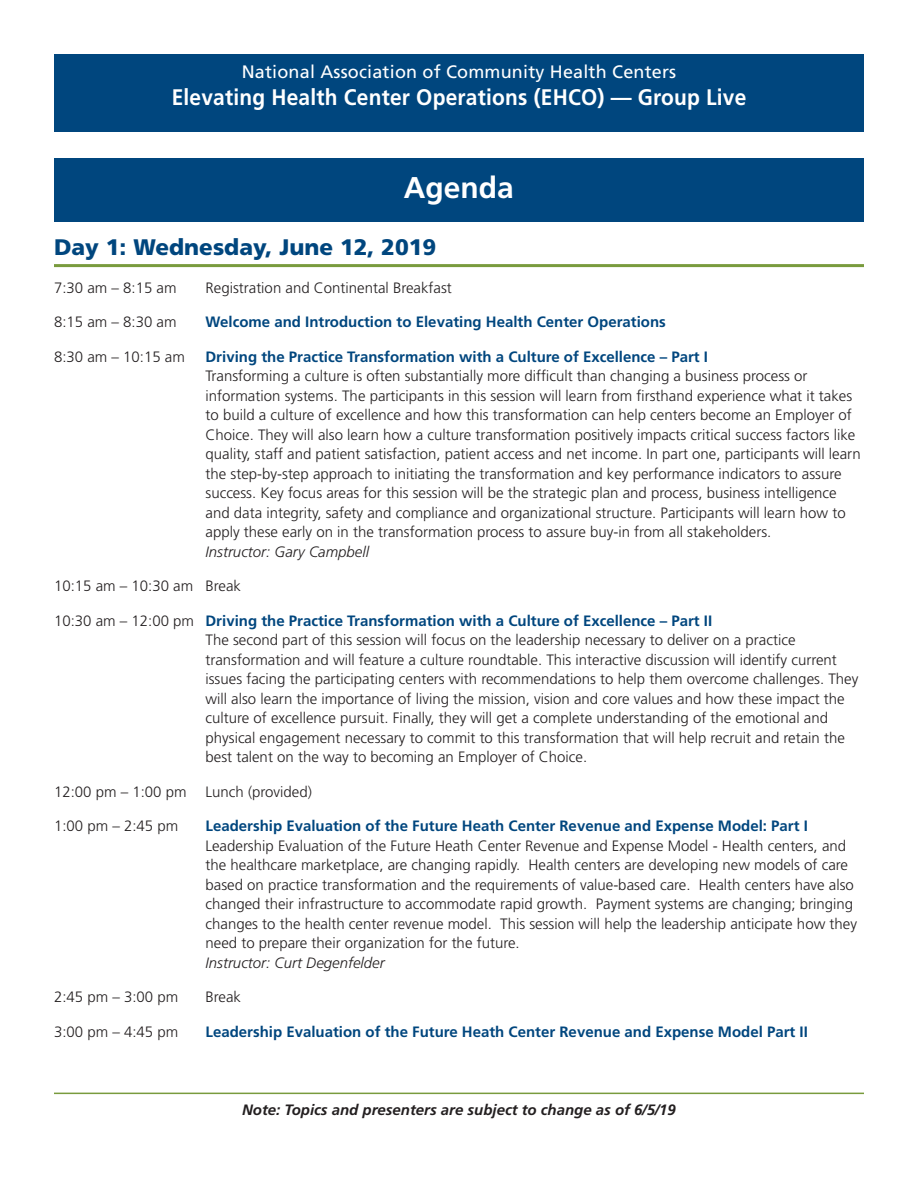
<style>
.page{position:relative;width:918px;height:1188px;background:#fff}
.page>*{position:absolute;margin:0;border:0;box-sizing:border-box;transform-origin:0 0}
.POM_agenda{font:700 30px "Frutiger";color:#fff}
.Flyer_hd1{font:700 22.5px "Frutiger";letter-spacing:.01em;color:#fff;scale:.93 1}
.tentat_bul_1{font:900 22.5px "Frutiger";color:#00467e}
.Flyer_hd1-2{font:18px "Frutiger";letter-spacing:.01em;color:#fff}
.Agenda_text{font:300 15px/19.5px "Frutiger";color:#231f20}
.Agenda_text-2{font:700 15px "Frutiger";color:#00467e}
.Agenda_text-3{font:italic 700 15px "Frutiger";color:#231f20}
.s1{font-weight:700;color:#00467e}
.s2{font-style:italic}
</style>
<div class="page">
<div style="left:54px;top:158px;width:810px;height:63px;background:#00467e"></div>
<div style="left:54px;top:54px;width:810px;height:77px;background:#00467e"></div>
<hr style="left:54px;top:264px;width:810px;height:3px;background:#799b3d">
<hr style="left:54px;top:1093px;width:810px;height:1px;background:#799b3d">
<p class="Flyer_hd1-2" style="left:242px;top:61px;width:436px">National Association of Community Health Centers</p>
<p class="Flyer_hd1" style="left:172px;top:84px;width:619px">Elevating Health Center Operations (EHCO) — Group Live</p>
<p class="POM_agenda" style="left:404px;top:170px;width:112px">Agenda</p>
<p class="tentat_bul_1" style="left:54px;top:234px;width:384px">Day 1: Wednesday, June 12, 2019</p>
<p class="Agenda_text" style="left:54px;top:278px;width:124px">7:30 am – 8:15 am</p>
<p class="Agenda_text" style="left:206px;top:278px;width:248px">Registration and Continental Breakfast</p>
<p class="Agenda_text" style="left:54px;top:312px;width:124px">8:15 am – 8:30 am</p>
<p class="Agenda_text-2" style="left:206px;top:313px;width:462px">Welcome and Introduction to Elevating Health Center Operations</p>
<p class="Agenda_text" style="left:54px;top:347px;width:132px">8:30 am – 10:15 am</p>
<p class="Agenda_text" style="left:206px;top:347px;width:657px"><span class="s1">Driving the Practice Transformation with a Culture of Excellence – Part I<br></span>Transforming a culture is often substantially more difficult than changing a business process or information systems. The participants in this session will learn from firsthand experience what it takes to build a culture of excellence and how this transformation can help centers become an Employer of Choice. They will also learn how a culture transformation positively impacts critical success factors like quality, staff and patient satisfaction, patient access and net income. In part one, participants will learn the step-by-step approach to initiating the transformation and key performance indicators to assure success. Key focus areas for this session will be the strategic plan and process, business intelligence and data integrity, safety and compliance and organizational structure. Participants will learn how to apply these early on in the transformation process to assure buy-in from all stakeholders.<br><span class="s2">Instructor: Gary Campbell</span></p>
<p class="Agenda_text" style="left:54px;top:576px;width:189px">10:15 am – 10:30 am Break</p>
<p class="Agenda_text" style="left:206px;top:611px;width:654px;text-indent:-152px">10:30 am – 12:00 pm <span class="s1">Driving the Practice Transformation with a Culture of Excellence – Part II<br></span>The second part of this session will focus on the leadership necessary to deliver on a practice transformation and will feature a culture roundtable. This interactive discussion will identify current issues facing the participating centers with recommendations to help them overcome challenges. They will also learn the importance of living the mission, vision and core values and how these impact the culture of excellence pursuit. Finally, they will get a complete understanding of the emotional and physical engagement necessary to commit to this transformation that will help recruit and retain the best talent on the way to becoming an Employer of Choice.</p>
<p class="Agenda_text" style="left:54px;top:782px;width:134px">12:00 pm – 1:00 pm</p>
<p class="Agenda_text" style="left:206px;top:782px;width:108px">Lunch (provided)</p>
<p class="Agenda_text" style="left:54px;top:816px;width:126px">1:00 pm – 2:45 pm</p>
<p class="Agenda_text" style="left:206px;top:816px;width:653px"><span class="s1">Leadership Evaluation of the Future Heath Center Revenue and Expense Model: Part I </span>Leadership Evaluation of the Future Heath Center Revenue and Expense Model - Health centers, and the healthcare marketplace, are changing rapidly. Health centers are developing new models of care based on practice transformation and the requirements of value-based care. Health centers have also changed their infrastructure to accommodate rapid growth. Payment systems are changing; bringing changes to the health center revenue model. This session will help the leadership anticipate how they need to prepare their organization for the future.<br><span class="s2">Instructor: Curt Degenfelder</span></p>
<p class="Agenda_text" style="left:54px;top:987px;width:126px">2:45 pm – 3:00 pm</p>
<p class="Agenda_text" style="left:206px;top:987px;width:37px">Break</p>
<p class="Agenda_text" style="left:54px;top:1022px;width:126px">3:00 pm – 4:45 pm</p>
<p class="Agenda_text-2" style="left:206px;top:1023px;width:604px">Leadership Evaluation of the Future Heath Center Revenue and Expense Model Part II</p>
<p class="Agenda_text-3" style="left:242px;top:1101px;width:435px">Note: Topics and presenters are subject to change as of 6/5/19</p>
</div>
